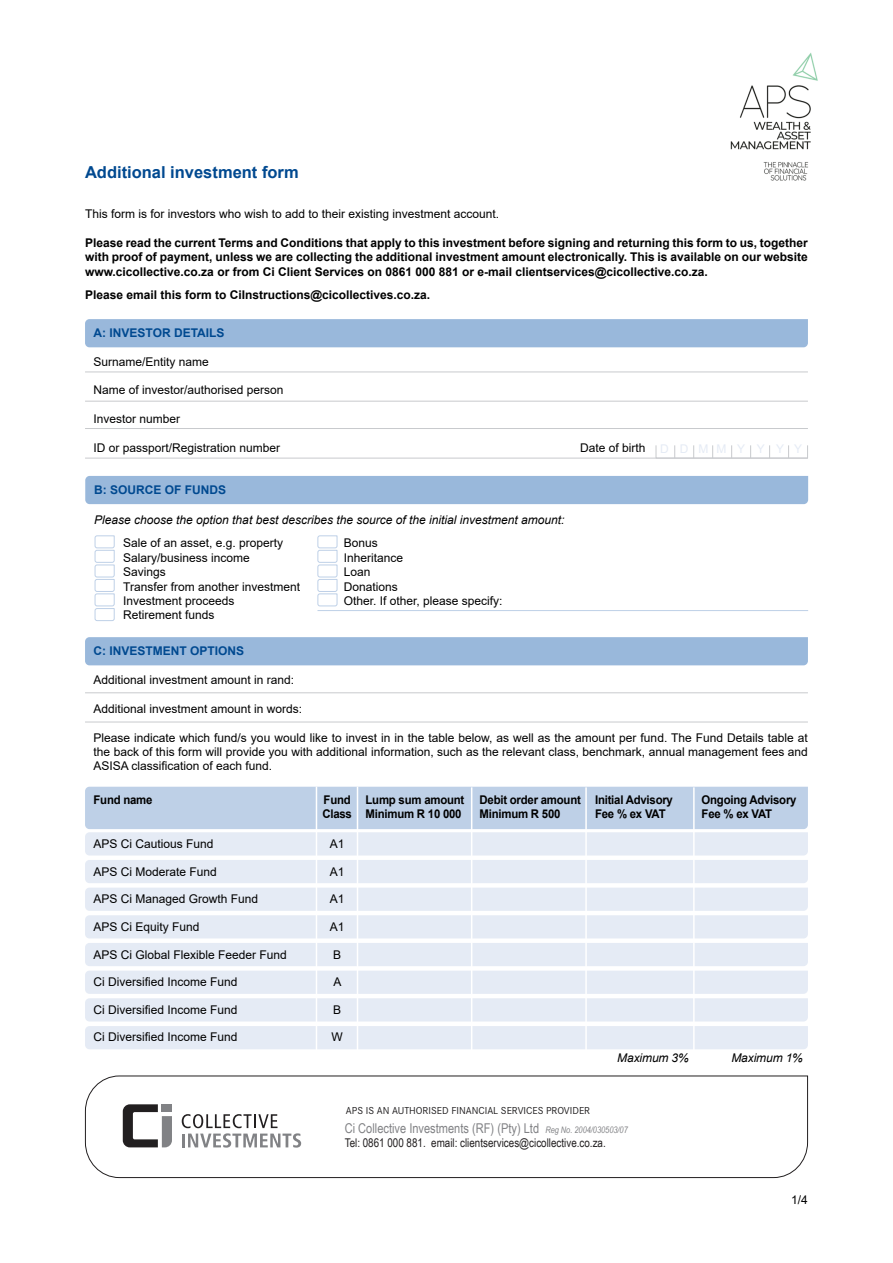
<style>
.page{position:relative;width:893px;height:1263px;background:#fff}
.page>*{position:absolute;margin:0;border:0;box-sizing:border-box;transform-origin:0 0}
.t1{font:700 16.5px "Arial";color:#004990}
.t2{font:13.5px "Arial Narrow";color:#818285}
.t3{font:12px/14.4px "Arial";color:#000;text-align:justify}
.t4{font:700 12px/14.4px "Arial";letter-spacing:-.02em;color:#000;text-align:justify}
.t5{font:700 12px "Arial";letter-spacing:-.02em;color:#000;scale:.95 1}
.t6{font:italic 12px "Arial";color:#000}
.t7{font:700 12px "Arial";color:#000}
.t8{font:12px "Arial Narrow";color:#221f20}
.t9{font:700 12px "Arial";color:#004990}
.t10{font:12px "Arial";letter-spacing:.885em;color:#e5ebf5}
.t11{font:10.5px "Corporate S";color:#211f20}
.s1{font-style:italic;font-size:9px}
</style>
<div class="page">
<div style="left:85px;top:319px;width:723px;height:28px;background:#99b8db"></div>
<hr style="left:85px;top:372px;width:723px;height:1px;background:#c8cacd">
<hr style="left:85px;top:401px;width:723px;height:1px;background:#c8cacd">
<div style="left:85px;top:637px;width:723px;height:28px;background:#99b8db"></div>
<hr style="left:85px;top:692px;width:723px;height:1px;background:#c8cacd">
<hr style="left:85px;top:722px;width:723px;height:1px;background:#c8cacd">
<hr style="left:85px;top:428px;width:723px;height:1px;background:#c8cacd">
<div style="left:656px;top:445px;width:152px;height:13px;border:1px solid #c8cacd"></div>
<svg style="left:674px;top:445px;width:1px;height:13px"></svg>
<svg style="left:693px;top:445px;width:1px;height:13px"></svg>
<svg style="left:712px;top:445px;width:1px;height:13px"></svg>
<svg style="left:731px;top:445px;width:1px;height:13px"></svg>
<svg style="left:750px;top:445px;width:1px;height:13px"></svg>
<svg style="left:769px;top:445px;width:1px;height:13px"></svg>
<svg style="left:788px;top:445px;width:1px;height:13px"></svg>
<hr style="left:85px;top:458px;width:723px;height:1px;background:#c8cacd">
<div style="left:85px;top:476px;width:723px;height:28px;background:#99b8db"></div>
<hr style="left:317px;top:610px;width:491px;height:1px;background:#bed0e7">
<svg style="left:317px;top:535px;width:21px;height:72px"></svg>
<svg style="left:94px;top:535px;width:21px;height:86px"></svg>
<svg style="left:85px;top:1075px;width:723px;height:103px"></svg>
<svg style="left:182px;top:1114px;width:119px;height:33px"></svg>
<svg style="left:123px;top:1104px;width:49px;height:43px"></svg>
<div style="left:162px;top:1104px;width:10px;height:8px;background:#818285"></div>
<svg style="left:85px;top:787px;width:723px;height:262px"></svg>
<hr style="left:316px;top:787px;width:1px;height:264px;background:#fff">
<hr style="left:357px;top:787px;width:1px;height:264px;background:#fff">
<hr style="left:471px;top:787px;width:1px;height:264px;background:#fff">
<hr style="left:585px;top:787px;width:2px;height:264px;background:#fff">
<hr style="left:693px;top:787px;width:2px;height:264px;background:#fff">
<img style="left:730px;top:53px;width:88px;height:128px">
<h1 class="t1" style="left:85px;top:160px;width:215px">Additional investment form</h1>
<p class="t3" style="left:85px;top:207px;width:416px">This form is for investors who wish to add to their existing investment account.</p>
<p class="t4" style="left:85px;top:236px;width:724px">Please read the current Terms and Conditions that apply to this investment before signing and returning this form to us, together with proof of payment, unless we are collecting the additional investment amount electronically. This is available on our website www.cicollective.co.za or from Ci Client Services on 0861 000 881 or e-mail clientservices@cicollective.co.za.</p>
<p class="t7" style="left:85px;top:287px;width:347px">Please email this form to CiInstructions@cicollectives.co.za.</p>
<p class="t9" style="left:94px;top:324px;width:132px">A: INVESTOR DETAILS</p>
<p class="t3" style="left:94px;top:354px;width:117px">Surname/Entity name</p>
<p class="t3" style="left:94px;top:383px;width:192px">Name of investor/authorised person</p>
<p class="t3" style="left:94px;top:412px;width:88px">Investor number</p>
<p class="t3" style="left:94px;top:440px;width:188px">ID or passport/Registration number</p>
<p class="t3" style="left:580px;top:440px;width:67px">Date of birth</p>
<p class="t9" style="left:94px;top:481px;width:134px">B: SOURCE OF FUNDS</p>
<p class="t6" style="left:94px;top:512px;width:472px">Please choose the option that best describes the source of the initial investment amount:</p>
<p class="t3" style="left:123px;top:536px;width:162px">Sale of an asset, e.g. property</p>
<p class="t3" style="left:344px;top:536px;width:36px">Bonus</p>
<p class="t3" style="left:123px;top:550px;width:128px">Salary/business income</p>
<p class="t3" style="left:344px;top:550px;width:61px">Inheritance</p>
<p class="t3" style="left:123px;top:565px;width:44px">Savings</p>
<p class="t3" style="left:344px;top:565px;width:28px">Loan</p>
<p class="t3" style="left:123px;top:579px;width:178px">Transfer from another investment</p>
<p class="t3" style="left:344px;top:579px;width:56px">Donations</p>
<p class="t3" style="left:123px;top:594px;width:113px">Investment proceeds</p>
<p class="t3" style="left:344px;top:594px;width:160px">Other. If other, please specify:</p>
<p class="t3" style="left:123px;top:608px;width:93px">Retirement funds</p>
<p class="t10" style="left:660px;top:440px;width:143px">DDMMYYYY</p>
<p class="t9" style="left:94px;top:643px;width:152px">C: INVESTMENT OPTIONS</p>
<p class="t3" style="left:94px;top:672px;width:202px">Additional investment amount in rand:</p>
<p class="t3" style="left:94px;top:701px;width:210px">Additional investment amount in words:</p>
<p class="t3" style="left:94px;top:730px;width:716px">Please indicate which fund/s you would like to invest in in the table below, as well as the amount per fund. The Fund Details table at the back of this form will provide you with additional information, such as the relevant class, benchmark, annual management fees and ASISA classification of each fund.</p>
<p class="t5" style="left:94px;top:791px;width:64px">Fund name</p>
<p class="t5" style="left:324px;top:791px;width:150px">Fund Lump sum amount</p>
<p class="t5" style="left:480px;top:791px;width:205px">Debit order amount Initial Advisory</p>
<p class="t5" style="left:702px;top:791px;width:101px">Ongoing Advisory</p>
<p class="t5" style="left:322px;top:805px;width:148px">Class Minimum R 10 000</p>
<p class="t5" style="left:480px;top:805px;width:87px">Minimum R 500</p>
<p class="t5" style="left:595px;top:805px;width:76px">Fee % ex VAT</p>
<p class="t5" style="left:702px;top:805px;width:76px">Fee % ex VAT</p>
<p class="t3" style="left:94px;top:837px;width:122px">APS Ci Cautious Fund</p>
<p class="t3" style="left:330px;top:837px;width:16px">A1</p>
<p class="t3" style="left:94px;top:864px;width:125px">APS Ci Moderate Fund</p>
<p class="t3" style="left:330px;top:864px;width:16px">A1</p>
<p class="t3" style="left:94px;top:892px;width:166px">APS Ci Managed Growth Fund</p>
<p class="t3" style="left:330px;top:892px;width:16px">A1</p>
<p class="t3" style="left:94px;top:919px;width:108px">APS Ci Equity Fund</p>
<p class="t3" style="left:330px;top:919px;width:16px">A1</p>
<p class="t3" style="left:94px;top:947px;width:195px">APS Ci Global Flexible Feeder Fund</p>
<p class="t3" style="left:333px;top:947px;width:10px">B</p>
<p class="t3" style="left:94px;top:975px;width:146px">Ci Diversified Income Fund</p>
<p class="t3" style="left:333px;top:975px;width:10px">A</p>
<p class="t3" style="left:94px;top:1002px;width:146px">Ci Diversified Income Fund</p>
<p class="t3" style="left:333px;top:1002px;width:10px">B</p>
<p class="t3" style="left:94px;top:1030px;width:146px">Ci Diversified Income Fund</p>
<p class="t3" style="left:331px;top:1030px;width:13px">W</p>
<p class="t11" style="left:346px;top:1104px;width:246px">APS IS AN AUTHORISED FINANCIAL SERVICES PROVIDER</p>
<p class="t6" style="left:617px;top:1050px;width:73px">Maximum 3%</p>
<p class="t6" style="left:731px;top:1050px;width:73px">Maximum 1%</p>
<p class="t2" style="left:345px;top:1119px;width:285px">Ci Collective Investments (RF) (Pty) Ltd <span class="s1">Reg No. 2004/030503/07</span></p>
<p class="t8" style="left:345px;top:1134px;width:263px">Tel: 0861 000 881. email: clientservices@cicollective.co.za.</p>
<p class="t3" style="left:791px;top:1193px;width:18px">1/4</p>
</div>
